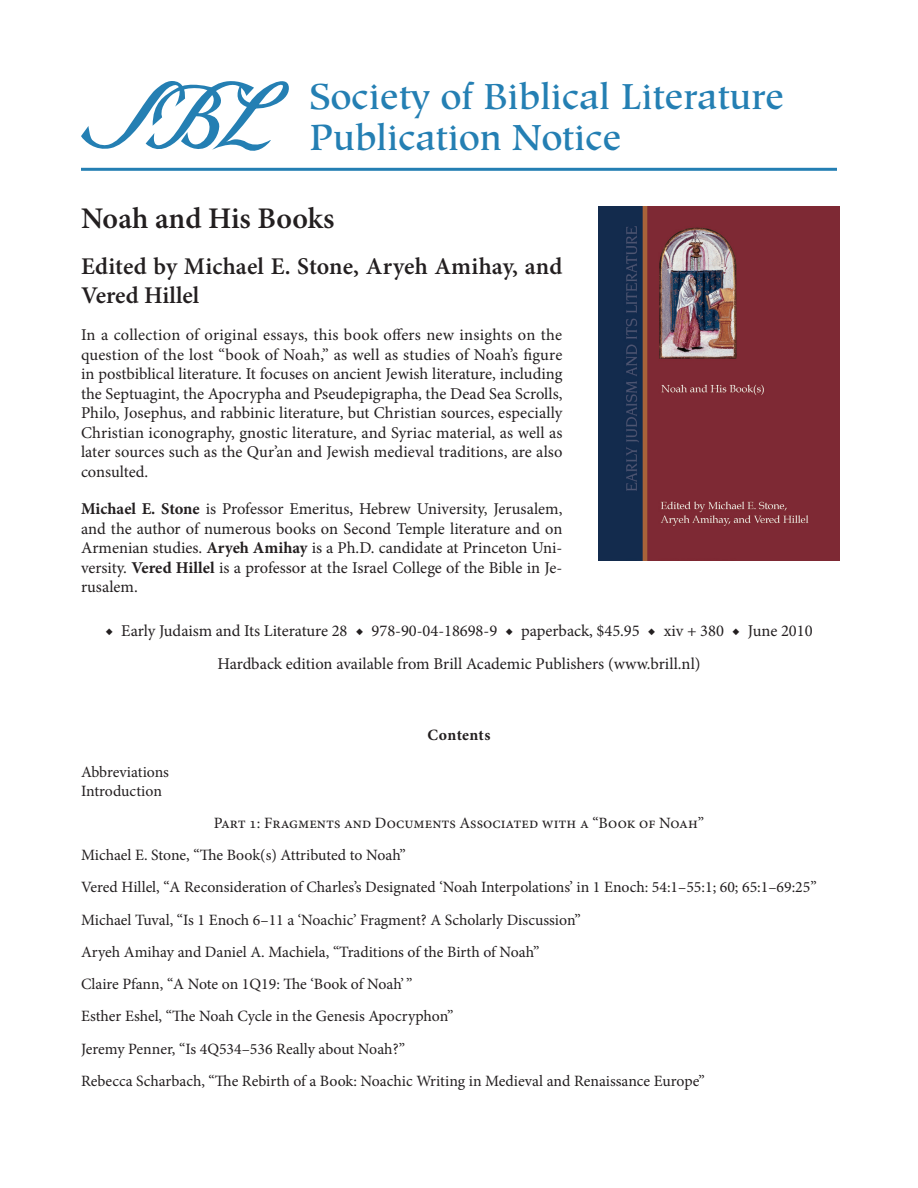
<style>
.page{position:relative;width:918px;height:1188px;background:#fff}
.page>*{position:absolute;margin:0;border:0;box-sizing:border-box;transform-origin:0 0}
.t1{font:500 36px "Hiroshige";color:#247fb3}
.t2{font:600 30px "Minion Pro";color:#231f20}
.body_text{font:600 24px/28.5px "Minion Pro";letter-spacing:.005em;color:#231f20}
.body_text-2{font:16.5px/19.5px "Minion Pro";letter-spacing:-.005em;color:#231f20;text-align:justify}
.BodyText{font:15.75px "Minion Pro";color:#231f20}
.ChapterTitle{font:700 15.75px "Minion Pro";letter-spacing:.015em;color:#231f20}
.s1{font-weight:700}
</style>
<div class="page">
<hr style="left:81px;top:168px;width:756px;height:3px;background:#247fb3">
<svg style="left:81px;top:81px;width:208px;height:70px"></svg>
<img style="left:599px;top:206px;width:241px;height:354px">
<p class="t1" style="left:309px;top:75px;width:477px">Society of Biblical Literature</p>
<p class="t1" style="left:309px;top:116px;width:314px">Publication Notice</p>
<p class="t2" style="left:81px;top:200px;width:255px">Noah and His Books</p>
<p class="body_text" style="left:81px;top:254px;width:483px">Edited by Michael E. Stone, Aryeh Amihay, and<br>Vered Hillel</p>
<p class="body_text-2" style="left:81px;top:326px;width:483px">In a collection of original essays, this book offers new insights on the question of the lost “book of Noah,” as well as studies of Noah’s figure in postbiblical literature. It focuses on ancient Jewish literature, including the Septuagint, the Apocrypha and Pseudepigrapha, the Dead Sea Scrolls, Philo, Josephus, and rabbinic literature, but Christian sources, especially Christian iconography, gnostic literature, and Syriac material, as well as later sources such as the Qur’an and Jewish medieval traditions, are also consulted.</p>
<p class="body_text-2" style="left:81px;top:500px;width:483px"><span class="s1">Michael E. Stone</span> is Professor Emeritus, Hebrew University, Jerusalem, and the author of numerous books on Second Temple literature and on Armenian studies. <span class="s1">Aryeh Amihay</span> is a Ph.D. candidate at Princeton Uni&shy;versity. <span class="s1">Vered Hillel</span> is a professor at the Israel College of the Bible in Je&shy;rusalem.</p>
<p class="body_text-2" style="left:105px;top:621px;width:709px">◆ Early Judaism and Its Literature 28 ◆ 978-90-04-18698-9 ◆ paperback, $45.95 ◆ xiv + 380 ◆ June 2010</p>
<p class="body_text-2" style="left:217px;top:654px;width:485px">Hardback edition available from Brill Academic Publishers (www.brill.nl)</p>
<p class="BodyText" style="left:81px;top:761px;width:90px">Abbreviations</p>
<p class="BodyText" style="left:81px;top:780px;width:82px">Introduction</p>
<p class="ChapterTitle" style="left:428px;top:724px;width:64px">Contents</p>
<p class="BodyText" style="left:214px;top:812px;width:492px">Part 1: Fragments and Documents Associated with a “Book of Noah”</p>
<p class="BodyText" style="left:81px;top:845px;width:326px">Michael E. Stone, “The Book(s) Attributed to Noah”</p>
<p class="BodyText" style="left:81px;top:877px;width:737px">Vered Hillel, “A Reconsideration of Charles’s Designated ‘Noah Interpolations’ in 1 Enoch: 54:1–55:1; 60; 65:1–69:25”</p>
<p class="BodyText" style="left:81px;top:909px;width:501px">Michael Tuval, “Is 1 Enoch 6–11 a ‘Noachic’ Fragment? A Scholarly Discussion”</p>
<p class="BodyText" style="left:81px;top:941px;width:460px">Aryeh Amihay and Daniel A. Machiela, “Traditions of the Birth of Noah”</p>
<p class="BodyText" style="left:81px;top:974px;width:333px">Claire Pfann, “A Note on 1Q19: The ‘Book of Noah’ ”</p>
<p class="BodyText" style="left:81px;top:1006px;width:374px">Esther Eshel, “The Noah Cycle in the Genesis Apocryphon”</p>
<p class="BodyText" style="left:81px;top:1038px;width:326px">Jeremy Penner, “Is 4Q534–536 Really about Noah?”</p>
<p class="BodyText" style="left:81px;top:1070px;width:625px">Rebecca Scharbach, “The Rebirth of a Book: Noachic Writing in Medieval and Renaissance Europe”</p>
</div>
